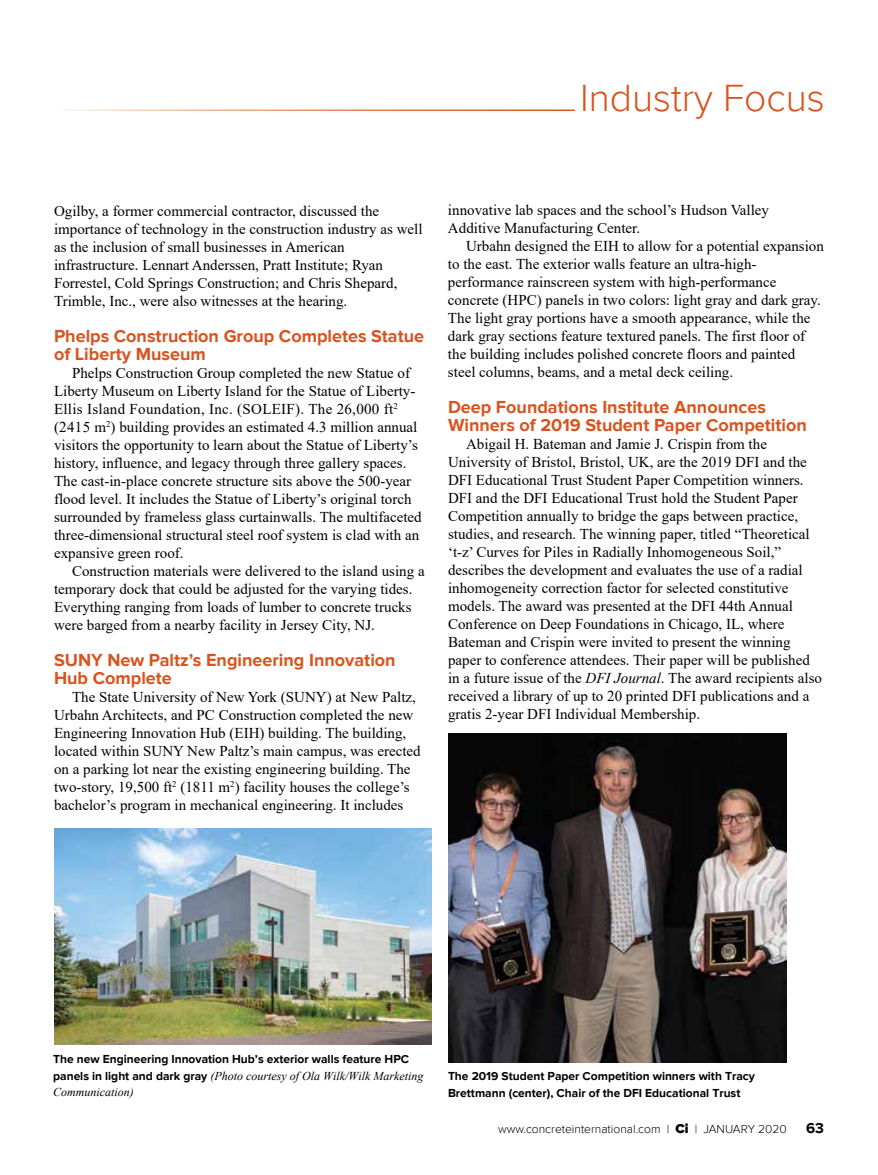
<style>
.page{position:relative;width:878px;height:1175px;background:#fff}
.page>*{position:absolute;margin:0;border:0;box-sizing:border-box;transform-origin:0 0}
.t1{font:300 39px "Proxima Nova";color:#d9531e}
.t2{font:700 18px/18px "Proxima Nova";color:#d9531e}
.t3{font:15px/18px "Times New Roman";color:#000}
.t4{font:700 15px "Proxima Nova";color:#000}
.t5{font:700 12px/16.5px "Proxima Nova";color:#000}
.t6{font:italic 12px/16.5px "Times New Roman";color:#000}
.t7{font:300 12px "Proxima Nova";color:#000}
.s1{font-style:italic}
.s2{font-family:"Proxima Nova";font-weight:700;font-style:normal}
.s3{font-weight:900;font-size:13.5px}
</style>
<div class="page">
<img style="left:448px;top:733px;width:338px;height:329px">
<img style="left:55px;top:828px;width:376px;height:216px">
<h1 class="t1" style="left:580px;top:76px;width:246px">Industry Focus</h1>
<p class="t3" style="left:54px;top:201px;width:370px">Ogilby, a former commercial contractor, discussed the importance of technology in the construction industry as well as the inclusion of small businesses in American infrastructure. Lennart Anderssen, Pratt Institute; Ryan Forrestel, Cold Springs Construction; and Chris Shepard, Trimble, Inc., were also witnesses at the hearing.</p>
<p class="t2" style="left:54px;top:327px;width:371px">Phelps Construction Group Completes Statue of Liberty Museum</p>
<p class="t3" style="left:54px;top:363px;width:369px;text-indent:18px">Phelps Construction Group completed the new Statue of Liberty Museum on Liberty Island for the Statue of Liberty-Ellis Island Foundation, Inc. (SOLEIF). The 26,000 ft<sup>2 </sup>(2415 m<sup>2</sup>) building provides an estimated 4.3 million annual visitors the opportunity to learn about the Statue of Liberty’s history, influence, and legacy through three gallery spaces.<br>The cast-in-place concrete structure sits above the 500-year flood level. It includes the Statue of Liberty’s original torch surrounded by frameless glass curtainwalls. The multifaceted three-dimensional structural steel roof system is clad with an expansive green roof.</p>
<p class="t3" style="left:54px;top:561px;width:372px;text-indent:18px">Construction materials were delivered to the island using a temporary dock that could be adjusted for the varying tides.<br>Everything ranging from loads of lumber to concrete trucks were barged from a nearby facility in Jersey City, NJ.</p>
<p class="t2" style="left:54px;top:651px;width:343px">SUNY New Paltz’s Engineering Innovation<br>Hub Complete</p>
<p class="t3" style="left:54px;top:687px;width:368px;text-indent:18px">The State University of New York (SUNY) at New Paltz, Urbahn Architects, and PC Construction completed the new Engineering Innovation Hub (EIH) building. The building, located within SUNY New Paltz’s main campus, was erected on a parking lot near the existing engineering building. The two-story, 19,500 ft<sup>2</sup> (1811 m<sup>2</sup>) facility houses the college’s bachelor’s program in mechanical engineering. It includes</p>
<p class="t3" style="left:448px;top:200px;width:322px">innovative lab spaces and the school’s Hudson Valley<br>Additive Manufacturing Center.</p>
<p class="t3" style="left:448px;top:236px;width:377px;text-indent:18px">Urbahn designed the EIH to allow for a potential expansion to the east. The exterior walls feature an ultra-high&shy;performance rainscreen system with high-performance concrete (HPC) panels in two colors: light gray and dark gray.<br>The light gray portions have a smooth appearance, while the dark gray sections feature textured panels. The first floor of the building includes polished concrete floors and painted steel columns, beams, and a metal deck ceiling.</p>
<p class="t2" style="left:448px;top:398px;width:360px">Deep Foundations Institute Announces<br>Winners of 2019 Student Paper Competition</p>
<p class="t3" style="left:448px;top:434px;width:375px;text-indent:18px">Abigail H. Bateman and Jamie J. Crispin from the University of Bristol, Bristol, UK, are the 2019 DFI and the DFI Educational Trust Student Paper Competition winners.<br>DFI and the DFI Educational Trust hold the Student Paper Competition annually to bridge the gaps between practice, studies, and research. The winning paper, titled “Theoretical ‘t-z’ Curves for Piles in Radially Inhomogeneous Soil,” describes the development and evaluates the use of a radial inhomogeneity correction factor for selected constitutive models. The award was presented at the DFI 44th Annual Conference on Deep Foundations in Chicago, IL, where Bateman and Crispin were invited to present the winning paper to conference attendees. Their paper will be published in a future issue of the <span class="s1">DFI Journal</span>. The award recipients also received a library of up to 20 printed DFI publications and a gratis 2-year DFI Individual Membership.</p>
<p class="t5" style="left:53px;top:1051px;width:357px">The new Engineering Innovation Hub’s exterior walls feature HPC</p>
<p class="t6" style="left:53px;top:1067px;width:372px"><span class="s2">panels in light and dark gray</span> (Photo courtesy of Ola Wilk/Wilk Marketing<br>Communication)</p>
<p class="t5" style="left:448px;top:1068px;width:308px">The 2019 Student Paper Competition winners with Tracy<br>Brettmann (center), Chair of the DFI Educational Trust</p>
<p class="t7" style="left:498px;top:1121px;width:290px">www.concreteinternational.com | <span class="s3">Ci</span> | JANUARY 2020</p>
<p class="t4" style="left:806px;top:1119px;width:19px">63</p>
</div>
